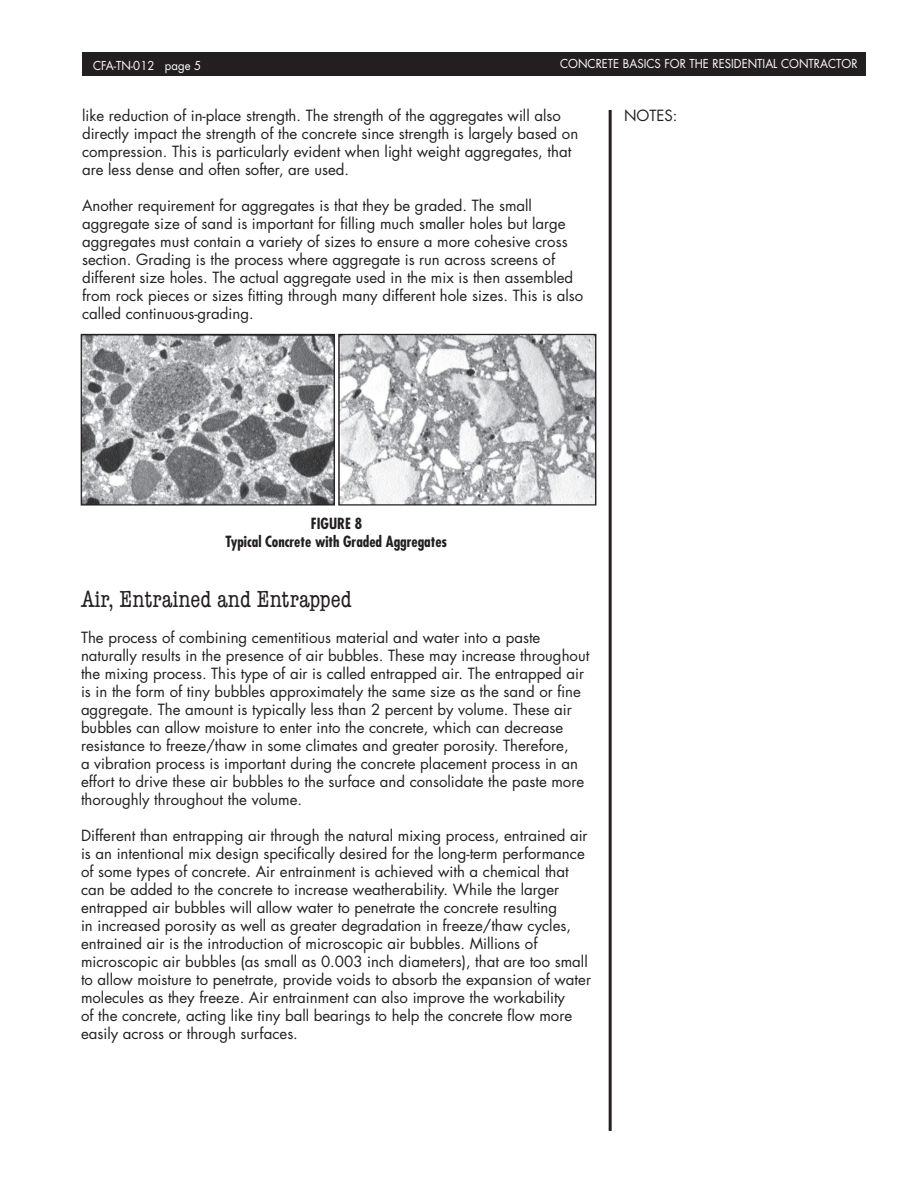
<style>
.page{position:relative;width:918px;height:1188px;background:#fff}
.page>*{position:absolute;margin:0;border:0;box-sizing:border-box;transform-origin:0 0}
.t1{font:condensed 24px "American Typewriter";color:#231f20}
.t2{font:15px/18px "Futura Std";color:#231f20}
.t3{font:700 condensed 15px/18px "Futura Std";color:#231f20;text-align:center}
.t4{font:12px "Futura Std";color:#fff;scale:.95 1}
</style>
<div class="page">
<div style="left:82px;top:52px;width:784px;height:23px;background:#231f20"></div>
<hr style="left:609px;top:110px;width:3px;height:1021px;background:#231f20">
<img style="left:80px;top:333px;width:517px;height:173px">
<p class="t4" style="left:560px;top:56px;width:315px">CONCRETE BASICS FOR THE RESIDENTIAL CONTRACTOR</p>
<p class="t4" style="left:93px;top:58px;width:115px">CFA-TN-012 page 5</p>
<p class="t2" style="left:82px;top:107px;width:498px">like reduction of in-place strength. The strength of the aggregates will also directly impact the strength of the concrete since strength is largely based on compression. This is particularly evident when light weight aggregates, that are less dense and often softer, are used.</p>
<p class="t2" style="left:82px;top:197px;width:503px">Another requirement for aggregates is that they be graded. The small aggregate size of sand is important for filling much smaller holes but large aggregates must contain a variety of sizes to ensure a more cohesive cross section. Grading is the process where aggregate is run across screens of different size holes. The actual aggregate used in the mix is then assembled from rock pieces or sizes fitting through many different hole sizes. This is also called continuous-grading.</p>
<p class="t2" style="left:624px;top:106px;width:55px">NOTES:</p>
<p class="t3" style="left:226px;top:514px;width:223px">FIGURE 8<br>Typical Concrete with Graded Aggregates</p>
<h1 class="t1" style="left:81px;top:581px;width:272px">Air, Entrained and Entrapped</h1>
<p class="t2" style="left:81px;top:629px;width:510px">The process of combining cementitious material and water into a paste naturally results in the presence of air bubbles. These may increase throughout the mixing process. This type of air is called entrapped air. The entrapped air is in the form of tiny bubbles approximately the same size as the sand or fine aggregate. The amount is typically less than 2 percent by volume. These air bubbles can allow moisture to enter into the concrete, which can decrease resistance to freeze/thaw in some climates and greater porosity. Therefore,<br>a vibration process is important during the concrete placement process in an effort to drive these air bubbles to the surface and consolidate the paste more thoroughly throughout the volume.</p>
<p class="t2" style="left:81px;top:827px;width:512px">Different than entrapping air through the natural mixing process, entrained air is an intentional mix design specifically desired for the long-term performance of some types of concrete. Air entrainment is achieved with a chemical that can be added to the concrete to increase weatherability. While the larger entrapped air bubbles will allow water to penetrate the concrete resulting<br>in increased porosity as well as greater degradation in freeze/thaw cycles, entrained air is the introduction of microscopic air bubbles. Millions of microscopic air bubbles (as small as 0.003 inch diameters), that are too small to allow moisture to penetrate, provide voids to absorb the expansion of water molecules as they freeze. Air entrainment can also improve the workability<br>of the concrete, acting like tiny ball bearings to help the concrete flow more easily across or through surfaces.</p>
</div>
